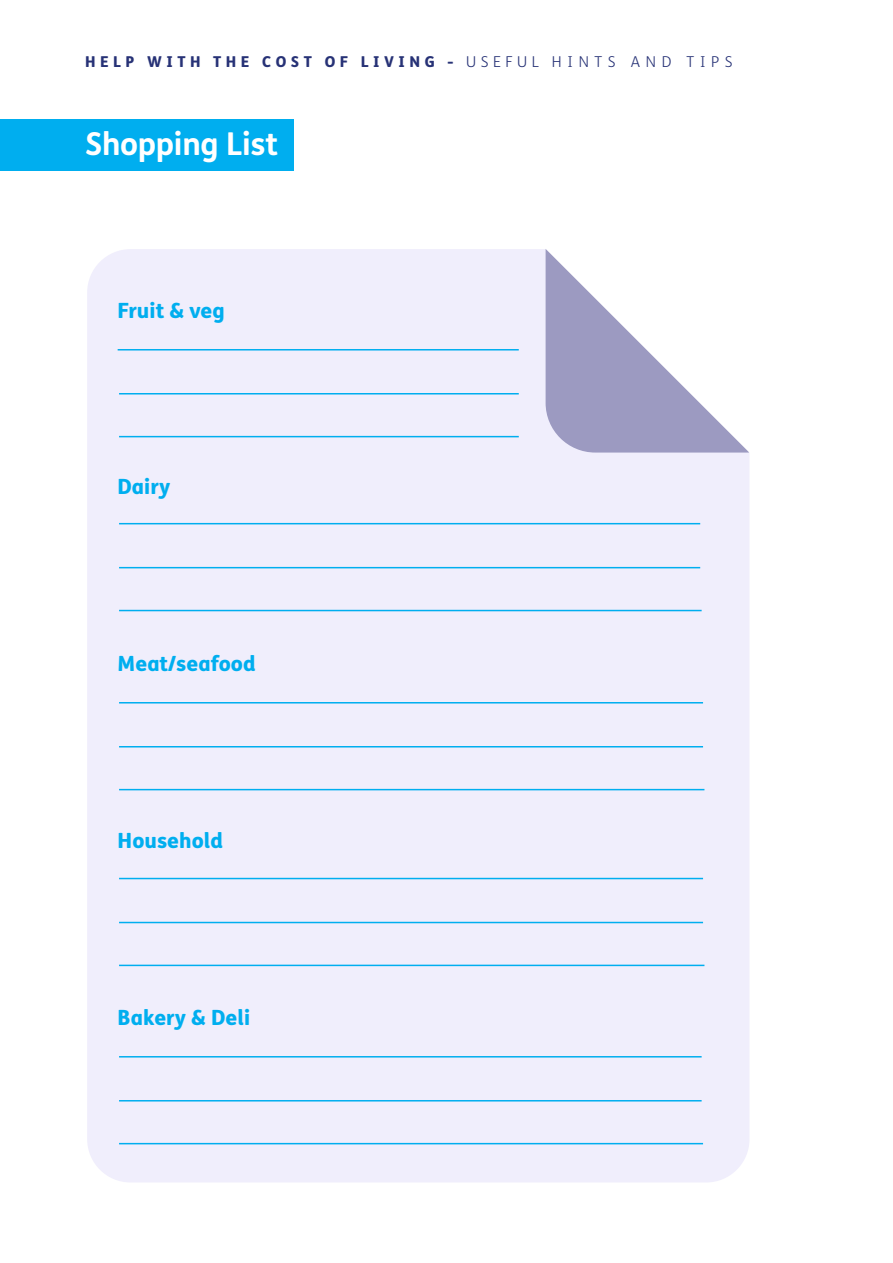
<style>
.page{position:relative;width:893px;height:1263px;background:#fff}
.page>*{position:absolute;margin:0;border:0;box-sizing:border-box;transform-origin:0 0}
.t1{font:700 31.5px "FS Me";letter-spacing:-.01em;color:#fff}
.t2{font:800 21px "FS Me";color:#00aeef}
.t3{font:800 15px "FS Me";letter-spacing:.3em;color:#273276}
.s1{font-weight:300}
</style>
<div class="page">
<div style="left:0;top:119px;width:293px;height:51px;background:#00aeef"></div>
<div style="left:87px;top:249px;width:662px;height:933px;background:#f0eefc"></div>
<svg style="left:546px;top:249px;width:203px;height:204px"></svg>
<hr style="left:118px;top:349px;width:401px;height:1px;background:#00aeef">
<hr style="left:119px;top:393px;width:400px;height:1px;background:#00aeef">
<hr style="left:119px;top:436px;width:400px;height:1px;background:#00aeef">
<hr style="left:119px;top:523px;width:581px;height:1px;background:#00aeef">
<hr style="left:119px;top:567px;width:581px;height:1px;background:#00aeef">
<hr style="left:119px;top:610px;width:583px;height:1px;background:#00aeef">
<hr style="left:119px;top:702px;width:584px;height:1px;background:#00aeef">
<hr style="left:119px;top:746px;width:584px;height:1px;background:#00aeef">
<hr style="left:119px;top:789px;width:585px;height:1px;background:#00aeef">
<hr style="left:119px;top:878px;width:584px;height:1px;background:#00aeef">
<hr style="left:119px;top:922px;width:584px;height:1px;background:#00aeef">
<hr style="left:119px;top:965px;width:585px;height:1px;background:#00aeef">
<hr style="left:119px;top:1056px;width:583px;height:1px;background:#00aeef">
<hr style="left:119px;top:1100px;width:583px;height:1px;background:#00aeef">
<hr style="left:119px;top:1143px;width:584px;height:1px;background:#00aeef">
<p class="t3" style="left:85px;top:50px;width:649px">HELP WITH THE COST OF LIVING - <span class="s1">USEFUL HINTS AND TIPS</span></p>
<p class="t1" style="left:85px;top:119px;width:195px">Shopping List</p>
<p class="t2" style="left:118px;top:294px;width:109px">Fruit &amp; veg</p>
<p class="t2" style="left:118px;top:470px;width:54px">Dairy</p>
<p class="t2" style="left:118px;top:647px;width:140px">Meat/seafood</p>
<p class="t2" style="left:118px;top:824px;width:107px">Household</p>
<p class="t2" style="left:118px;top:1001px;width:134px">Bakery &amp; Deli</p>
</div>
